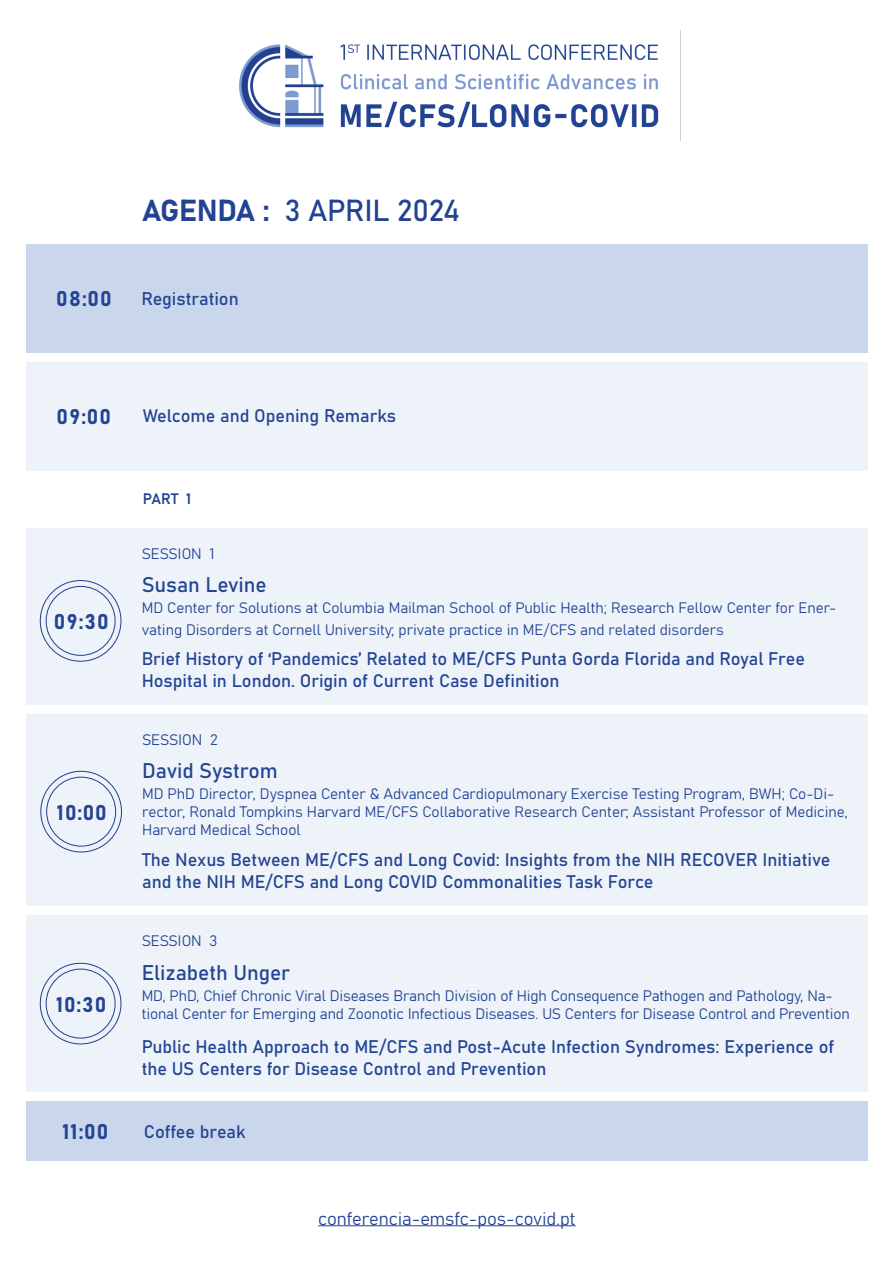
<style>
.page{position:relative;width:893px;height:1263px;background:#fff}
.page>*{position:absolute;margin:0;border:0;box-sizing:border-box;transform-origin:0 0}
.t1{font:30px "Bahnschrift";letter-spacing:-.01em;color:#214392}
.t2{font:21px "Bahnschrift";letter-spacing:-.005em;color:#234493}
.t3{font:18px/21.6px "Bahnschrift";letter-spacing:-.005em;color:#234493}
.t4{font:15px/18px "Bahnschrift";letter-spacing:-.005em;color:#234493}
</style>
<div class="page">
<div style="left:26px;top:528px;width:841px;height:176px;background:#eef2f9"></div>
<div style="left:40px;top:580px;width:81px;height:81px;border:1px solid #223e92;border-radius:50%"></div>
<div style="left:46px;top:586px;width:69px;height:70px;border:1px solid #223e92;border-radius:50%"></div>
<img style="left:239px;top:31px;width:442px;height:110px">
<div style="left:26px;top:362px;width:841px;height:108px;background:#eef2f9"></div>
<div style="left:26px;top:244px;width:841px;height:108px;background:#c9d6ec"></div>
<div style="left:26px;top:714px;width:842px;height:192px;background:#eef2f9"></div>
<div style="left:41px;top:771px;width:81px;height:81px;border:1px solid #223e92;border-radius:50%"></div>
<div style="left:46px;top:777px;width:70px;height:69px;border:1px solid #223e92;border-radius:50%"></div>
<div style="left:26px;top:915px;width:841px;height:177px;background:#eef2f9"></div>
<div style="left:40px;top:963px;width:81px;height:81px;border:1px solid #223e92;border-radius:50%"></div>
<div style="left:46px;top:969px;width:69px;height:69px;border:1px solid #223e92;border-radius:50%"></div>
<div style="left:26px;top:1102px;width:841px;height:59px;background:#c9d6ec"></div>
<hr style="left:318px;top:1225px;width:258px;height:1px;background:#234493">
<h1 class="t1" style="left:142px;top:188px;width:319px">AGENDA : 3 APRIL 2024</h1>
<h2 class="t2" style="left:56px;top:282px;width:57px">08:00</h2>
<p class="t3" style="left:141px;top:286px;width:99px">Registration</p>
<h2 class="t2" style="left:57px;top:401px;width:56px">09:00</h2>
<p class="t3" style="left:143px;top:403px;width:255px">Welcome and Opening Remarks</p>
<p class="t4" style="left:143px;top:489px;width:50px">PART 1</p>
<p class="t4" style="left:142px;top:543px;width:74px">SESSION 1</p>
<h2 class="t2" style="left:142px;top:569px;width:127px">Susan Levine</h2>
<h2 class="t2" style="left:54px;top:606px;width:56px">09:30</h2>
<p class="t4" style="left:142px;top:596px;width:696px;line-height:21.6px">MD Center for Solutions at Columbia Mailman School of Public Health; Research Fellow Center for Ener&shy;vating Disorders at Cornell University; private practice in ME/CFS and related disorders</p>
<p class="t3" style="left:142px;top:647px;width:665px">Brief History of ‘Pandemics’ Related to ME/CFS Punta Gorda Florida and Royal Free<br>Hospital in London. Origin of Current Case Definition</p>
<p class="t4" style="left:142px;top:729px;width:77px">SESSION 2</p>
<h2 class="t2" style="left:57px;top:796px;width:51px">10:00</h2>
<h2 class="t2" style="left:142px;top:755px;width:137px">David Systrom</h2>
<p class="t4" style="left:142px;top:784px;width:707px">MD PhD Director, Dyspnea Center &amp; Advanced Cardiopulmonary Exercise Testing Program, BWH; Co-Di&shy;rector, Ronald Tompkins Harvard ME/CFS Collaborative Research Center; Assistant Professor of Medicine,<br>Harvard Medical School</p>
<p class="t3" style="left:142px;top:848px;width:690px">The Nexus Between ME/CFS and Long Covid: Insights from the NIH RECOVER Initiative and the NIH ME/CFS and Long COVID Commonalities Task Force</p>
<p class="t4" style="left:142px;top:931px;width:77px">SESSION 3</p>
<h2 class="t2" style="left:142px;top:956px;width:150px">Elizabeth Unger</h2>
<h2 class="t2" style="left:56px;top:988px;width:52px">10:30</h2>
<p class="t4" style="left:142px;top:985px;width:710px">MD, PhD, Chief Chronic Viral Diseases Branch Division of High Consequence Pathogen and Pathology, Na&shy;tional Center for Emerging and Zoonotic Infectious Diseases. US Centers for Disease Control and Prevention</p>
<p class="t3" style="left:142px;top:1035px;width:694px">Public Health Approach to ME/CFS and Post-Acute Infection Syndromes: Experience of the US Centers for Disease Control and Prevention</p>
<h2 class="t2" style="left:62px;top:1115px;width:47px">11:00</h2>
<p class="t3" style="left:144px;top:1119px;width:103px">Coffee break</p>
<p class="t3" style="left:318px;top:1206px;width:259px">conferencia-emsfc-pos-covid.pt</p>
</div>
